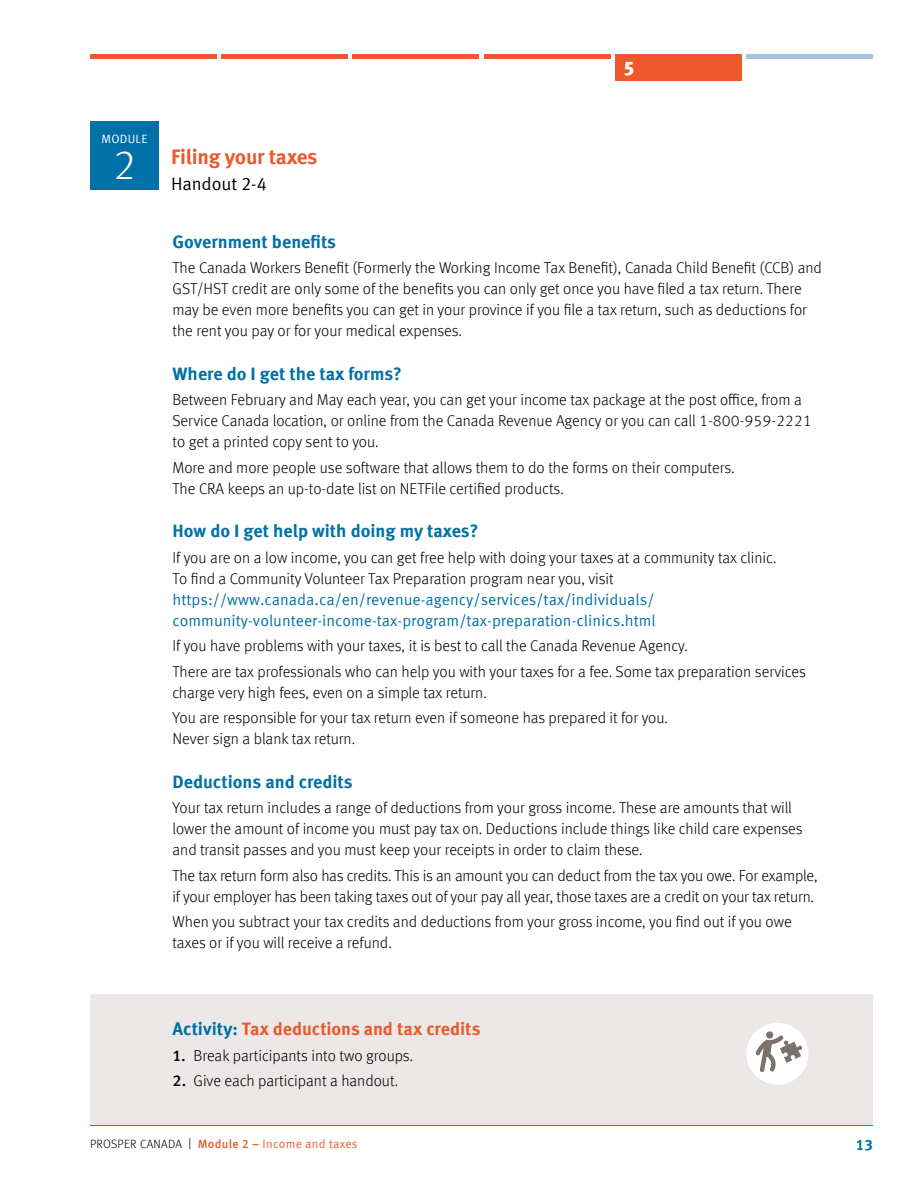
<style>
.page{position:relative;width:918px;height:1188px;background:#fff}
.page>*{position:absolute;margin:0;border:0;box-sizing:border-box;transform-origin:0 0}
.t1{font:300 42px "Meta Offc";color:#fff}
.Activity_sheet_head{font:700 21px "Meta Offc";letter-spacing:-.015em;color:#ed592a}
.t2{font:900 19.5px "Meta Offc";color:#fff}
._12_Blue_Heading{font:700 18px "Meta Offc";color:#0071a6}
._12_Activity_head{font:700 18px "Meta Offc";letter-spacing:-.005em;color:#ed592a}
.Activity_sheet_head-2{font:18px "Meta Offc Norm";letter-spacing:-.005em;color:#000}
.Body{font:300 15.75px/21px "Meta Offc";color:#000}
.Body_bullet{font:300 15.75px "Meta Offc";color:#000}
.t3{font:700 15px "Meta Offc";color:#0071a6}
.t4{font:12px "Meta Offc Norm";letter-spacing:.025em;color:#ed592a}
.t5{font:12px "Meta Offc Norm";letter-spacing:.025em;color:#fff}
.s1{font-family:"Meta Offc Norm";font-weight:400;color:#0071a6}
.s2{color:#0071a6}
.s3{font-weight:500}
.s4{font-family:"Meta Offc";font-weight:300;color:#000}
.s5{font-family:"Meta Offc";font-weight:300;font-size:15.6px;color:#000}
.s6{font-family:"Meta Offc";font-weight:500}
</style>
<div class="page">
<hr style="left:90px;top:1125px;width:783px;height:1px;background:#0071a6">
<div style="left:90px;top:994px;width:783px;height:131px;background:#ebe8e7"></div>
<div style="left:90px;top:122px;width:69px;height:68px;background:#0071a6"></div>
<hr style="left:90px;top:54px;width:127px;height:4px;background:#ed592a">
<hr style="left:221px;top:54px;width:127px;height:4px;background:#ed592a">
<hr style="left:352px;top:54px;width:127px;height:4px;background:#ed592a">
<hr style="left:484px;top:54px;width:127px;height:4px;background:#ed592a">
<div style="left:615px;top:54px;width:127px;height:27px;background:#ed592a"></div>
<hr style="left:746px;top:54px;width:127px;height:4px;background:#a4c3dc">
<div style="left:746px;top:1023px;width:62px;height:62px;background:#fff;border-radius:50%"></div>
<div style="left:766px;top:1031px;width:7px;height:8px;background:#7d706d;border-radius:50%"></div>
<svg style="left:755px;top:1034px;width:47px;height:38px"></svg>
<p class="t5" style="left:101px;top:131px;width:48px">MODULE</p>
<p class="t1" style="left:113px;top:140px;width:25px">2</p>
<h1 class="Activity_sheet_head" style="left:171px;top:145px;width:148px">Filing your taxes</h1>
<h1 class="Activity_sheet_head-2" style="left:171px;top:173px;width:98px">Handout 2-4</h1>
<p class="t2" style="left:624px;top:56px;width:13px">5</p>
<h2 class="_12_Blue_Heading" style="left:172px;top:231px;width:165px">Government benefits</h2>
<p class="Body" style="left:172px;top:258px;width:651px">The Canada Workers Benefit (Formerly the Working Income Tax Benefit), Canada Child Benefit (CCB) and GST/HST credit are only some of the benefits you can only get once you have filed a tax return. There may be even more benefits you can get in your province if you file a tax return, such as deductions for the rent you pay or for your medical expenses.</p>
<h2 class="_12_Blue_Heading" style="left:172px;top:363px;width:231px">Where do I get the tax forms?</h2>
<p class="Body" style="left:172px;top:390px;width:641px">Between February and May each year, you can get your income tax package at the post office, from a<br>Service Canada location, or online from the Canada Revenue Agency or you can call 1-800-959-2221 to get a printed copy sent to you.</p>
<p class="Body" style="left:172px;top:457px;width:564px">More and more people use software that allows them to do the forms on their computers.<br>The CRA keeps an up-to-date list on NETFile certified products.</p>
<h2 class="_12_Blue_Heading" style="left:172px;top:520px;width:307px">How do I get help with doing my taxes?</h2>
<p class="Body" style="left:172px;top:547px;width:606px">If you are on a low income, you can get free help with doing your taxes at a community tax clinic.<br>To find a Community Volunteer Tax Preparation program near you, visit <span class="s1">https://www.canada.ca/en/revenue-agency/services/tax/individuals/ community-volunteer-income-tax-program/tax-preparation-clinics.html</span></p>
<p class="Body" style="left:172px;top:636px;width:517px">If you have problems with your taxes, it is best to call the Canada Revenue Agency.</p>
<p class="Body" style="left:172px;top:661px;width:635px">There are tax professionals who can help you with your taxes for a fee. Some tax preparation services charge very high fees, even on a simple tax return.</p>
<p class="Body" style="left:172px;top:708px;width:497px">You are responsible for your tax return even if someone has prepared it for you.<br>Never sign a blank tax return.</p>
<h2 class="_12_Blue_Heading" style="left:172px;top:771px;width:182px">Deductions and credits</h2>
<p class="Body" style="left:172px;top:798px;width:632px">Your tax return includes a range of deductions from your gross income. These are amounts that will lower the amount of income you must pay tax on. Deductions include things like child care expenses and transit passes and you must keep your receipts in order to claim these.</p>
<p class="Body" style="left:172px;top:865px;width:647px">The tax return form also has credits. This is an amount you can deduct from the tax you owe. For example, if your employer has been taking taxes out of your pay all year, those taxes are a credit on your tax return.</p>
<p class="Body" style="left:172px;top:912px;width:621px">When you subtract your tax credits and deductions from your gross income, you find out if you owe taxes or if you will receive a refund.</p>
<h2 class="_12_Activity_head" style="left:172px;top:1018px;width:310px"><span class="s2">Activity:</span> Tax deductions and tax credits</h2>
<p class="Body_bullet" style="left:172px;top:1046px;width:242px"><span class="s3">1.</span> Break participants into two groups.</p>
<p class="Body_bullet" style="left:172px;top:1072px;width:227px"><span class="s3">2.</span> Give each participant a handout.</p>
<p class="t4" style="left:90px;top:1136px;width:269px"><span class="s4">PROSPER CANADA</span> <span class="s5">I</span> <span class="s6">Module 2 –</span> Income and taxes</p>
<p class="t3" style="left:856px;top:1136px;width:19px">13</p>
</div>
